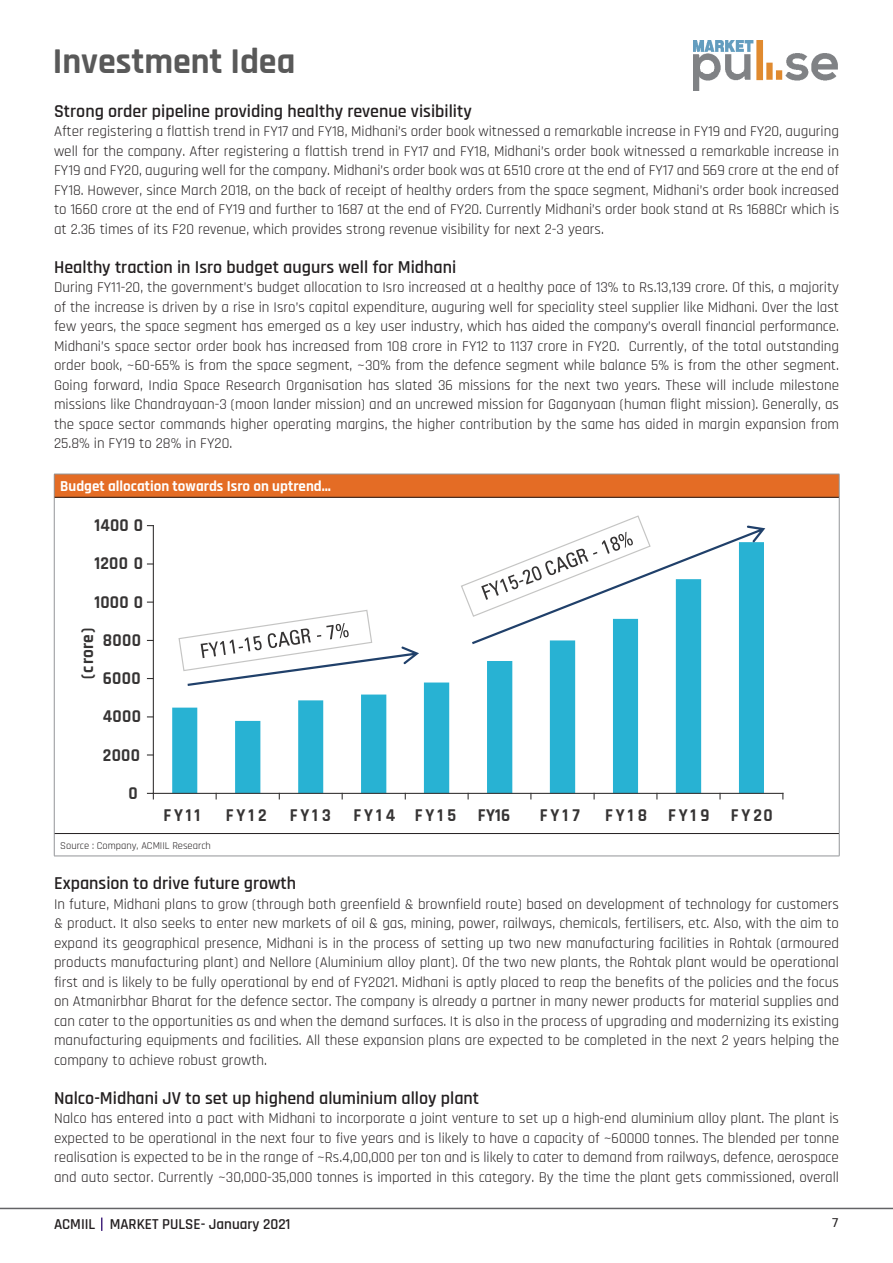
<style>
.page{position:relative;width:893px;height:1263px;background:#fff}
.page>*{position:absolute;margin:0;border:0;box-sizing:border-box;transform-origin:0 0}
.t1{font:700 36px "Rajdhani";color:#595959}
.t2{font:600 18px "Rajdhani";color:#231f20}
.t3{font:700 17.85px "Rajdhani";letter-spacing:.09em;color:#363434}
.t4{font:700 17.85px "Rajdhani";letter-spacing:.17em;color:#363434}
.t5{font:15px/19.5px "Rajdhani";color:#231f20;text-align:justify}
.t6{font:700 15px "Rajdhani";color:#fff}
.t7{font:600 15px "Rajdhani";color:#231f20}
.t8{font:12px "Rupee Foradian";color:#231f20}
.t9{font:10.5px "Rajdhani";color:#231f20}
</style>
<div class="page">
<svg style="left:101px;top:1217px;width:1px;height:14px"></svg>
<hr style="left:0;top:1208px;width:893px;height:1px;background:#636366">
<img style="left:693px;top:40px;width:145px;height:50px">
<div style="left:54px;top:474px;width:785px;height:23px;background:#e46c25"></div>
<hr style="left:54px;top:474px;width:785px;height:1px;background:#939598">
<svg style="left:54px;top:474px;width:1px;height:23px"></svg>
<svg style="left:839px;top:474px;width:1px;height:23px"></svg>
<svg style="left:54px;top:834px;width:1px;height:22px"></svg>
<svg style="left:839px;top:833px;width:1px;height:23px"></svg>
<hr style="left:54px;top:856px;width:785px;height:1px;background:#939598">
<hr style="left:54px;top:497px;width:785px;height:1px;background:#231f20">
<hr style="left:54px;top:833px;width:785px;height:1px;background:#231f20">
<hr style="left:54px;top:497px;width:1px;height:336px;background:#939598">
<hr style="left:839px;top:497px;width:1px;height:336px;background:#939598">
<svg style="left:172px;top:644px;width:592px;height:149px"></svg>
<hr style="left:153px;top:526px;width:1px;height:267px;background:#363434">
<svg style="left:147px;top:601px;width:6px;height:2px"></svg>
<hr style="left:153px;top:793px;width:630px;height:1px;background:#363434">
<svg style="left:147px;top:793px;width:7px;height:6px"></svg>
<svg style="left:178px;top:610px;width:241px;height:76px"></svg>
<svg style="left:461px;top:515px;width:304px;height:129px"></svg>
<h1 class="t1" style="left:53px;top:39px;width:244px">Investment Idea</h1>
<p class="t2" style="left:54px;top:100px;width:419px">Strong order pipeline providing healthy revenue visibility</p>
<p class="t5" style="left:54px;top:122px;width:787px">After registering a flattish trend in FY17 and FY18, Midhani’s order book witnessed a remarkable increase in FY19 and FY20, auguring well for the company. After registering a flattish trend in FY17 and FY18, Midhani’s order book witnessed a remarkable increase in FY19 and FY20, auguring well for the company. Midhani’s order book was at 6510 crore at the end of FY17 and 569 crore at the end of FY18. However, since March 2018, on the back of receipt of healthy orders from the space segment, Midhani’s order book increased to 1660 crore at the end of FY19 and further to 1687 at the end of FY20. Currently Midhani’s order book stand at Rs 1688Cr which is at 2.36 times of its F20 revenue, which provides strong revenue visibility for next 2-3 years.</p>
<p class="t2" style="left:54px;top:256px;width:404px">Healthy traction in Isro budget augurs well for Midhani</p>
<p class="t5" style="left:54px;top:278px;width:787px">During FY11-20, the government’s budget allocation to Isro increased at a healthy pace of 13% to Rs.13,139 crore. Of this, a majority of the increase is driven by a rise in Isro’s capital expenditure, auguring well for speciality steel supplier like Midhani. Over the last few years, the space segment has emerged as a key user industry, which has aided the company’s overall financial performance.<br>Midhani’s space sector order book has increased from 108 crore in FY12 to 1137 crore in FY20. Currently, of the total outstanding order book, ~60-65% is from the space segment, ~30% from the defence segment while balance 5% is from the other segment.<br>Going forward, India Space Research Organisation has slated 36 missions for the next two years. These will include milestone missions like Chandrayaan-3 (moon lander mission) and an uncrewed mission for Gaganyaan (human flight mission). Generally, as the space sector commands higher operating margins, the higher contribution by the same has aided in margin expansion from 25.8% in FY19 to 28% in FY20.</p>
<p class="t6" style="left:60px;top:477px;width:272px">Budget allocation towards Isro on uptrend…</p>
<p class="t3" style="left:94px;top:515px;width:50px">1400 0</p>
<p class="t3" style="left:94px;top:553px;width:50px">1200 0</p>
<p class="t3" style="left:94px;top:591px;width:50px">1000 0</p>
<p class="t3" style="left:77px;top:679px;width:53px;rotate:-90deg">( ore)</p>
<p class="t3" style="left:77px;top:673px;width:16px;rotate:-90deg">cr</p>
<p class="t3" style="left:103px;top:629px;width:40px">8000</p>
<p class="t3" style="left:103px;top:668px;width:39px">6000</p>
<p class="t3" style="left:103px;top:706px;width:40px">4000</p>
<p class="t3" style="left:103px;top:744px;width:39px">2000</p>
<p class="t3" style="left:128px;top:782px;width:11px">0</p>
<p class="t3" style="left:163px;top:804px;width:38px">FY11</p>
<p class="t3" style="left:226px;top:804px;width:43px">FY12</p>
<p class="t3" style="left:290px;top:804px;width:43px">FY13</p>
<p class="t4" style="left:353px;top:804px;width:104px">FY14 FY15</p>
<p class="t3" style="left:540px;top:804px;width:42px">FY17</p>
<p class="t4" style="left:605px;top:804px;width:169px">FY18 FY19 FY20</p>
<p class="t3" style="left:478px;top:804px;width:34px">FY16</p>
<p class="t9" style="left:60px;top:840px;width:152px">Source : Company, ACMIIL Research</p>
<p class="t2" style="left:54px;top:873px;width:244px">Expansion to drive future growth</p>
<p class="t5" style="left:54px;top:894px;width:786px">In future, Midhani plans to grow (through both greenfield &amp; brownfield route) based on development of technology for customers &amp; product. It also seeks to enter new markets of oil &amp; gas, mining, power, railways, chemicals, fertilisers, etc. Also, with the aim to expand its geographical presence, Midhani is in the process of setting up two new manufacturing facilities in Rohtak (armoured products manufacturing plant) and Nellore (Aluminium alloy plant). Of the two new plants, the Rohtak plant would be operational first and is likely to be fully operational by end of FY2021. Midhani is aptly placed to reap the benefits of the policies and the focus on Atmanirbhar Bharat for the defence sector. The company is already a partner in many newer products for material supplies and can cater to the opportunities as and when the demand surfaces. It is also in the process of upgrading and modernizing its existing manufacturing equipments and facilities. All these expansion plans are expected to be completed in the next 2 years helping the company to achieve robust growth.</p>
<p class="t2" style="left:54px;top:1087px;width:427px">Nalco-Midhani JV to set up highend aluminium alloy plant</p>
<p class="t5" style="left:54px;top:1109px;width:787px">Nalco has entered into a pact with Midhani to incorporate a joint venture to set up a high-end aluminium alloy plant. The plant is expected to be operational in the next four to five years and is likely to have a capacity of ~60000 tonnes. The blended per tonne realisation is expected to be in the range of ~Rs.4,00,000 per ton and is likely to cater to demand from railways, defence, aerospace and auto sector. Currently ~30,000-35,000 tonnes is imported in this category. By the time the plant gets commissioned, overall</p>
<p class="t7" style="left:54px;top:1215px;width:238px">ACMIIL MARKET PULSE- January 2021</p>
<p class="t8" style="left:831px;top:1215px;width:9px">7</p>
</div>
